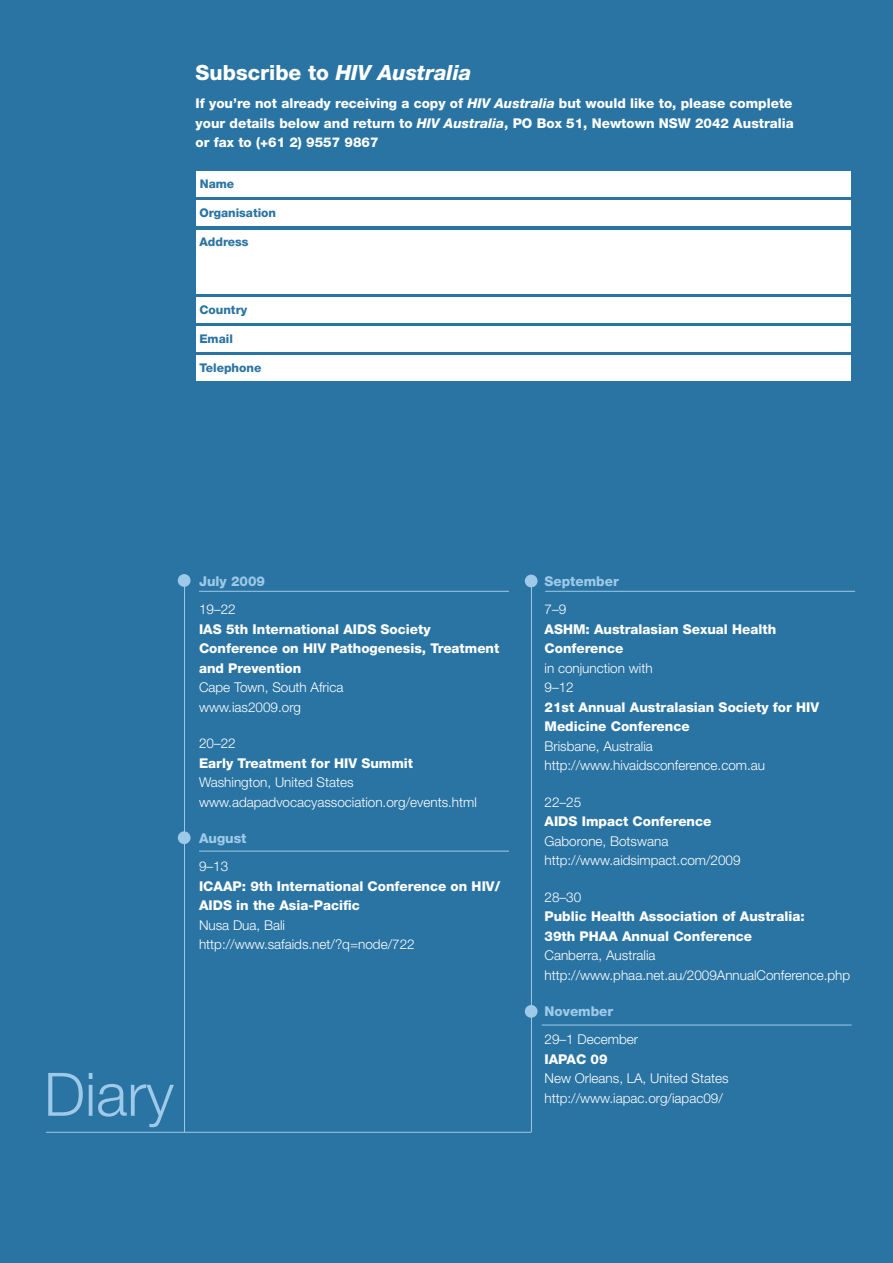
<style>
.page{position:relative;width:893px;height:1263px;background:#2a74a3}
.page>*{position:absolute;margin:0;border:0;box-sizing:border-box;transform-origin:0 0}
.t1{font:300 60px "Helvetica Neue";color:#9ec9e9}
.t2{font:italic 800 21px "Helvetica Neue";color:#fff}
.t3{font:800 13.5px/19.5px "Helvetica Neue";color:#fff}
.t4{font:300 13.5px/19.5px "Helvetica Neue";color:#fff}
.t5{font:800 13.5px "Helvetica Neue";color:#9ec9e9}
.t6{font:800 12px "Helvetica Neue";color:#2a74a3}
.s1{font-style:normal}
.s2{font-style:italic}
</style>
<div class="page">
<div style="left:196px;top:171px;width:654px;height:26px;background:#fff"></div>
<div style="left:196px;top:200px;width:654px;height:26px;background:#fff"></div>
<div style="left:196px;top:230px;width:654px;height:63px;background:#fff"></div>
<div style="left:196px;top:297px;width:654px;height:26px;background:#fff"></div>
<div style="left:196px;top:326px;width:654px;height:26px;background:#fff"></div>
<div style="left:196px;top:355px;width:654px;height:25px;background:#fff"></div>
<hr style="left:199px;top:591px;width:310px;height:1px;background:#9ec9e9">
<div style="left:178px;top:574px;width:13px;height:13px;background:#9ec9e9;border-radius:50%"></div>
<div style="left:525px;top:575px;width:13px;height:12px;background:#9ec9e9;border-radius:50%"></div>
<hr style="left:184px;top:580px;width:1px;height:552px;background:#9ec9e9">
<hr style="left:46px;top:1132px;width:485px;height:1px;background:#9ec9e9">
<hr style="left:531px;top:578px;width:1px;height:554px;background:#9ec9e9">
<hr style="left:545px;top:591px;width:310px;height:1px;background:#9ec9e9">
<hr style="left:199px;top:851px;width:310px;height:1px;background:#9ec9e9">
<div style="left:178px;top:831px;width:13px;height:13px;background:#9ec9e9;border-radius:50%"></div>
<hr style="left:542px;top:1025px;width:310px;height:1px;background:#9ec9e9">
<div style="left:525px;top:1005px;width:13px;height:13px;background:#9ec9e9;border-radius:50%"></div>
<h2 class="t2" style="left:196px;top:60px;width:277px"><span class="s1">Subscribe to</span> HIV Australia</h2>
<p class="t3" style="left:196px;top:93px;width:600px;text-align:justify">If you’re not already receiving a copy of <span class="s2">HIV Australia</span> but would like to, please complete your details below and return to <span class="s2">HIV Australia</span>, PO Box 51, Newtown NSW 2042 Australia or fax to (+61 2) 9557 9867</p>
<p class="t6" style="left:200px;top:177px;width:36px">Name</p>
<p class="t6" style="left:199px;top:206px;width:78px">Organisation</p>
<p class="t6" style="left:199px;top:235px;width:51px">Address</p>
<p class="t6" style="left:199px;top:302px;width:49px">Country</p>
<p class="t6" style="left:199px;top:331px;width:35px">Email</p>
<p class="t6" style="left:199px;top:360px;width:64px">Telephone</p>
<p class="t5" style="left:199px;top:573px;width:68px">July 2009</p>
<p class="t4" style="left:199px;top:599px;width:38px">19–22</p>
<p class="t3" style="left:199px;top:619px;width:302px">IAS 5th International AIDS Society<br>Conference on HIV Pathogenesis, Treatment and Prevention</p>
<p class="t4" style="left:199px;top:677px;width:146px">Cape Town, South Africa www.ias2009.org</p>
<p class="t4" style="left:199px;top:733px;width:38px">20–22</p>
<p class="t3" style="left:199px;top:753px;width:216px">Early Treatment for HIV Summit</p>
<p class="t4" style="left:199px;top:772px;width:279px">Washington, United States www.adapadvocacyassociation.org/events.html</p>
<p class="t5" style="left:199px;top:830px;width:49px">August</p>
<p class="t4" style="left:199px;top:856px;width:31px">9–13</p>
<p class="t3" style="left:199px;top:876px;width:303px">ICAAP: 9th International Conference on HIV/<br>AIDS in the Asia-Pacific</p>
<p class="t4" style="left:199px;top:915px;width:217px">Nusa Dua, Bali http://www.safaids.net/?q=node/722</p>
<h1 class="t1" style="left:44px;top:1058px;width:132px">Diary</h1>
<p class="t5" style="left:545px;top:573px;width:76px">September</p>
<p class="t4" style="left:545px;top:599px;width:23px">7–9</p>
<p class="t3" style="left:545px;top:619px;width:233px">ASHM: Australasian Sexual Health<br>Conference</p>
<p class="t4" style="left:545px;top:658px;width:110px">in conjunction with<br>9–12</p>
<p class="t3" style="left:545px;top:697px;width:276px">21st Annual Australasian Society for HIV<br>Medicine Conference</p>
<p class="t4" style="left:545px;top:736px;width:222px">Brisbane, Australia http://www.hivaidsconference.com.au</p>
<p class="t4" style="left:545px;top:792px;width:38px">22–25</p>
<p class="t3" style="left:545px;top:811px;width:168px">AIDS Impact Conference</p>
<p class="t4" style="left:545px;top:831px;width:198px">Gaborone, Botswana http://www.aidsimpact.com/2009</p>
<p class="t4" style="left:545px;top:887px;width:38px">28–30</p>
<p class="t3" style="left:545px;top:906px;width:262px">Public Health Association of Australia:<br>39th PHAA Annual Conference</p>
<p class="t4" style="left:545px;top:945px;width:307px">Canberra, Australia http://www.phaa.net.au/2009AnnualConference.php</p>
<p class="t5" style="left:545px;top:1003px;width:70px">November</p>
<p class="t4" style="left:545px;top:1029px;width:95px">29–1 December</p>
<p class="t3" style="left:545px;top:1049px;width:65px">IAPAC 09</p>
<p class="t4" style="left:545px;top:1068px;width:186px">New Orleans, LA, United States</p>
<p class="t4" style="left:545px;top:1088px;width:180px">http://www.iapac.org/iapac09/</p>
</div>
